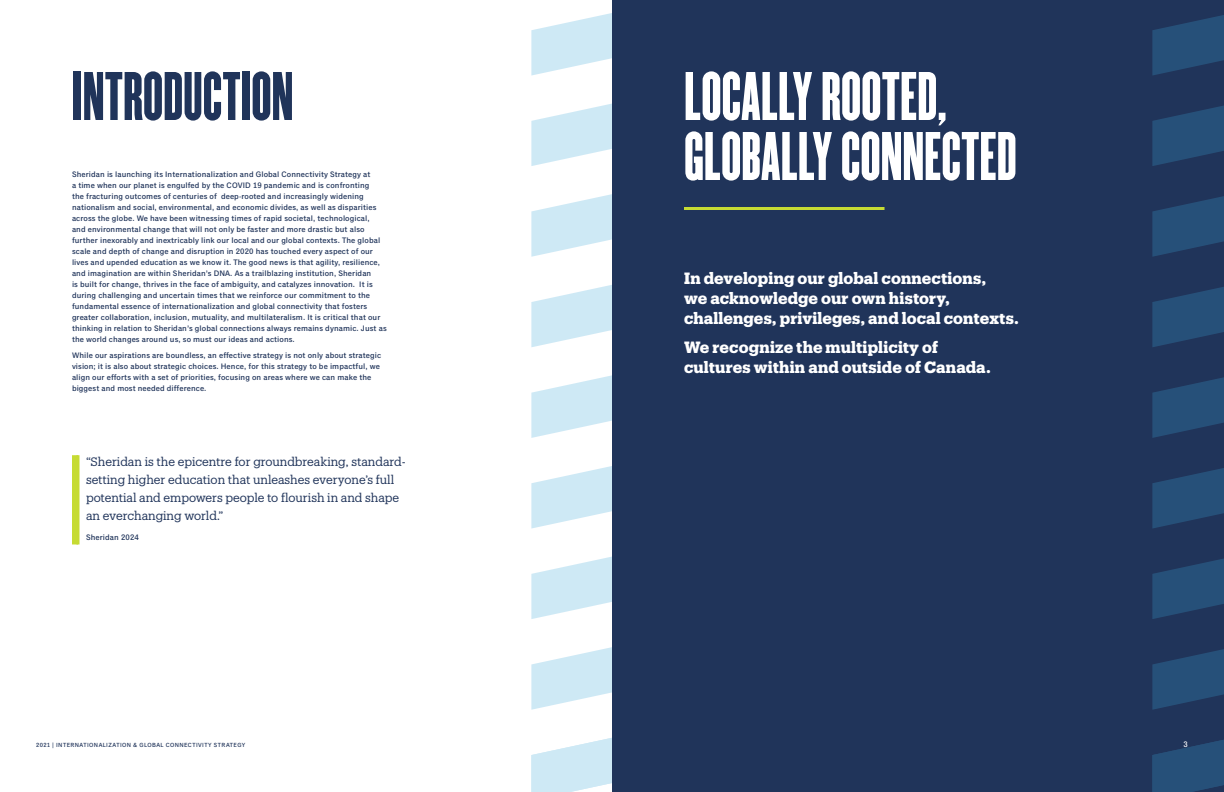
<style>
.page{position:relative;width:1224px;height:792px;background:#fff}
.page>*{position:absolute;margin:0;border:0;box-sizing:border-box;transform-origin:0 0}
.t1{font:60px/60px "Champion Gothic Featherweight";color:#fff}
.t2{font:60px "Champion Gothic Featherweight";letter-spacing:-.005em;color:#20345a}
.t3{font:700 16px/20px "Produkt";letter-spacing:.005em;color:#fff}
.t4{font:12px/18px "Produkt";color:#20345a}
.t5{font:500 8px/11px "Classic Grotesque Pro";letter-spacing:.01em;color:#20345a}
.t6{font:500 8px "Classic Grotesque Pro";color:#fff}
.t7{font:500 6px "Classic Grotesque Pro";letter-spacing:.07em;color:#20345a}
</style>
<div class="page">
<div style="left:612px;top:0;width:612px;height:792px;background:#20345a"></div>
<hr style="left:72px;top:455px;width:3px;height:89px;background:#c6db33">
<hr style="left:75px;top:455px;width:3px;height:89px;background:#c6db33">
<svg style="left:76px;top:455px;width:4px;height:89px"></svg>
<hr style="left:684px;top:207px;width:201px;height:3px;background:#c6db33">
<svg style="left:531px;top:104px;width:81px;height:62px"></svg>
<svg style="left:531px;top:194px;width:81px;height:63px"></svg>
<svg style="left:531px;top:285px;width:81px;height:62px"></svg>
<svg style="left:531px;top:375px;width:81px;height:63px"></svg>
<svg style="left:531px;top:466px;width:81px;height:63px"></svg>
<svg style="left:531px;top:557px;width:81px;height:62px"></svg>
<svg style="left:531px;top:647px;width:81px;height:63px"></svg>
<svg style="left:531px;top:738px;width:81px;height:54px"></svg>
<svg style="left:531px;top:13px;width:81px;height:63px"></svg>
<svg style="left:1152px;top:105px;width:72px;height:61px"></svg>
<svg style="left:1152px;top:196px;width:72px;height:61px"></svg>
<svg style="left:1152px;top:287px;width:72px;height:60px"></svg>
<svg style="left:1152px;top:377px;width:72px;height:61px"></svg>
<svg style="left:1152px;top:468px;width:72px;height:60px"></svg>
<svg style="left:1152px;top:558px;width:72px;height:61px"></svg>
<svg style="left:1152px;top:649px;width:72px;height:61px"></svg>
<svg style="left:1152px;top:740px;width:72px;height:52px"></svg>
<svg style="left:1152px;top:15px;width:72px;height:60px"></svg>
<h1 class="t2" style="left:72px;top:53px;width:223px">INTRODUCTION</h1>
<p class="t5" style="left:72px;top:169px;width:316px">Sheridan is launching its Internationalization and Global Connectivity Strategy at<br>a time when our planet is engulfed by the COVID 19 pandemic and is confronting<br>the fracturing outcomes of centuries of deep-rooted and increasingly widening nationalism and social, environmental, and economic divides, as well as disparities across the globe. We have been witnessing times of rapid societal, technological,<br>and environmental change that will not only be faster and more drastic but also further inexorably and inextricably link our local and our global contexts. The global scale and depth of change and disruption in 2020 has touched every aspect of our lives and upended education as we know it. The good news is that agility, resilience, and imagination are within Sheridan’s DNA. As a trailblazing institution, Sheridan<br>is built for change, thrives in the face of ambiguity, and catalyzes innovation. It is during challenging and uncertain times that we reinforce our commitment to the fundamental essence of internationalization and global connectivity that fosters greater collaboration, inclusion, mutuality, and multilateralism. It is critical that our thinking in relation to Sheridan’s global connections always remains dynamic. Just as the world changes around us, so must our ideas and actions.</p>
<p class="t5" style="left:72px;top:350px;width:311px">While our aspirations are boundless, an effective strategy is not only about strategic vision; it is also about strategic choices. Hence, for this strategy to be impactful, we align our efforts with a set of priorities, focusing on areas where we can make the biggest and most needed difference.</p>
<p class="t4" style="left:86px;top:452px;width:321px">“Sheridan is the epicentre for groundbreaking, standard&shy;setting higher education that unleashes everyone’s full potential and empowers people to flourish in and shape an everchanging world.”</p>
<p class="t5" style="left:86px;top:532px;width:54px">Sheridan 2024</p>
<p class="t7" style="left:36px;top:742px;width:211px">2021 | INTERNATIONALIZATION &amp; GLOBAL CONNECTIVITY STRATEGY</p>
<h1 class="t1" style="left:684px;top:67px;width:334px">LOCALLY ROOTED,<br>GLOBALLY CONNECTED</h1>
<p class="t3" style="left:684px;top:268px;width:336px">In developing our global connections,<br>we acknowledge our own history, challenges, privileges, and local contexts.</p>
<h2 class="t3" style="left:684px;top:337px;width:308px">We recognize the multiplicity of cultures within and outside of Canada.</h2>
<p class="t6" style="left:1184px;top:740px;width:6px">3</p>
</div>
